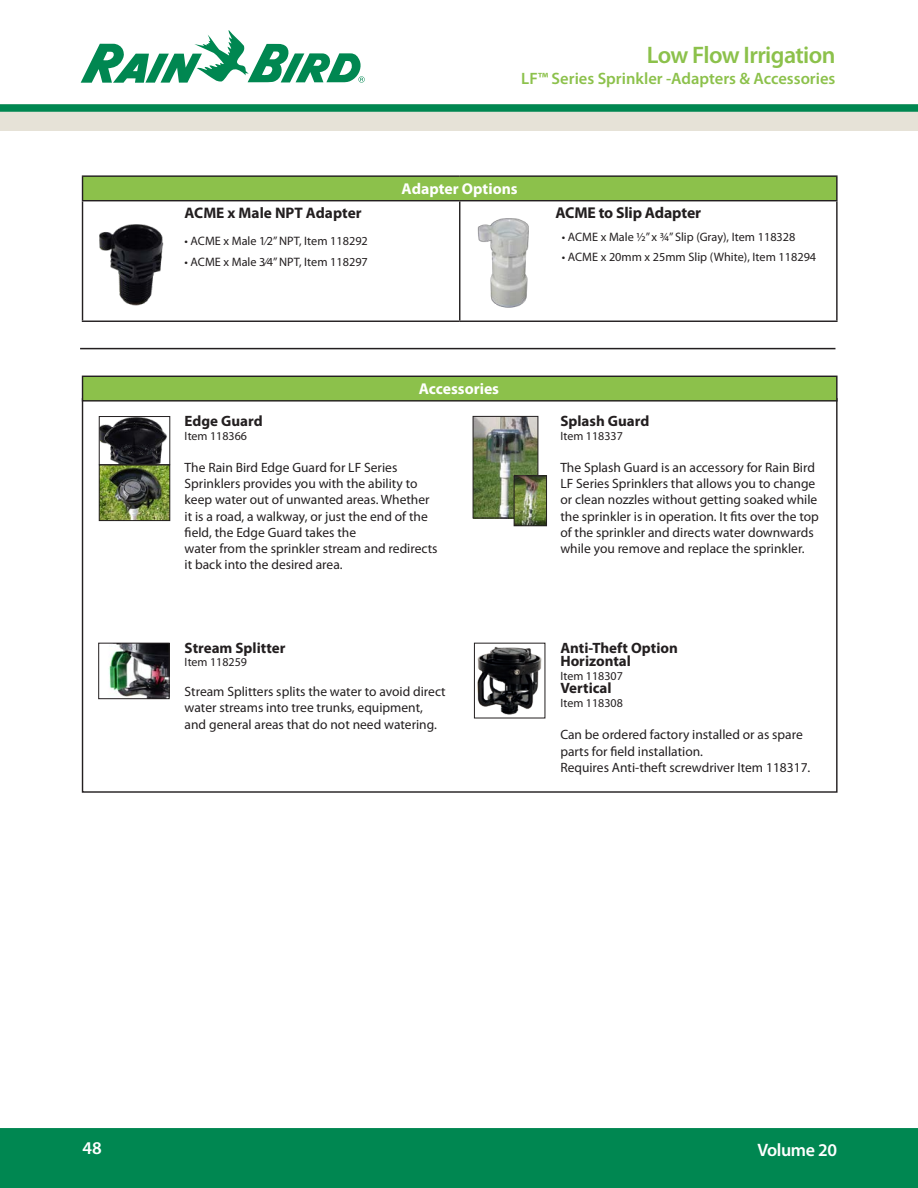
<style>
.page{position:relative;width:918px;height:1188px;background:#fff}
.page>*{position:absolute;margin:0;border:0;box-sizing:border-box;transform-origin:0 0}
.t1{font:600 24px "Myriad Pro";letter-spacing:-.025em;color:#8cc14b}
.t2{font:600 18px "Myriad Pro";letter-spacing:-.025em;color:#fff}
.t3{font:600 16.5px "Myriad Pro";color:#8cc14b}
.t4{font:700 15.75px "Myriad Pro";color:#fff}
.t5{font:700 15.75px "Myriad Pro";letter-spacing:-.01em;color:#231f20}
.t6{font:700 15.3px "Myriad Pro";color:#231f20}
.t7{font:700 15px/13.5px "Myriad Pro";color:#231f20}
.t8{font:13.5px/16.2px "Myriad Pro";color:#231f20}
.t9{font:12.3px "Myriad Pro";color:#231f20}
.t10{font:12px "Myriad Pro";color:#231f20}
</style>
<div class="page">
<div style="left:0;top:1128px;width:918px;height:60px;background:#008751"></div>
<div style="left:0;top:105px;width:918px;height:26px;background:#e6e2d7"></div>
<div style="left:0;top:104px;width:918px;height:8px;background:#008751"></div>
<svg style="left:81px;top:30px;width:284px;height:53px"></svg>
<div style="left:83px;top:376px;width:754px;height:25px;background:#8cc14b"></div>
<div style="left:82px;top:376px;width:756px;height:26px;border:1px solid #231f20"></div>
<img style="left:109px;top:645px;width:59px;height:52px">
<div style="left:98px;top:643px;width:72px;height:56px;border:1px solid #231f20"></div>
<hr style="left:80px;top:348px;width:755px;height:1px;background:#231f20">
<svg style="left:474px;top:642px;width:72px;height:77px"></svg>
<img style="left:99px;top:224px;width:65px;height:82px">
<img style="left:477px;top:218px;width:52px;height:90px">
<div style="left:83px;top:176px;width:754px;height:25px;background:#8cc14b"></div>
<hr style="left:82px;top:175px;width:378px;height:2px;background:#231f20">
<svg style="left:82px;top:177px;width:1px;height:23px"></svg>
<hr style="left:460px;top:175px;width:378px;height:2px;background:#231f20">
<hr style="left:836px;top:177px;width:2px;height:23px;background:#231f20">
<hr style="left:460px;top:200px;width:378px;height:1px;background:#231f20">
<hr style="left:836px;top:201px;width:2px;height:120px;background:#231f20">
<hr style="left:460px;top:321px;width:378px;height:1px;background:#231f20">
<hr style="left:82px;top:200px;width:378px;height:1px;background:#231f20">
<hr style="left:82px;top:201px;width:1px;height:120px;background:#231f20">
<hr style="left:459px;top:201px;width:1px;height:120px;background:#231f20">
<hr style="left:82px;top:321px;width:378px;height:1px;background:#231f20">
<img style="left:98px;top:416px;width:1px;height:86px">
<img style="left:101px;top:418px;width:67px;height:101px">
<div style="left:99px;top:416px;width:71px;height:49px;border:1px solid #231f20"></div>
<div style="left:99px;top:465px;width:71px;height:56px;border:1px solid #231f20"></div>
<img style="left:475px;top:418px;width:61px;height:98px">
<div style="left:473px;top:416px;width:65px;height:102px;border:1px solid #231f20"></div>
<img style="left:516px;top:478px;width:29px;height:46px">
<div style="left:514px;top:476px;width:33px;height:50px;border:1px solid #231f20"></div>
<p class="t1" style="left:647px;top:39px;width:190px">Low Flow Irrigation</p>
<p class="t3" style="left:521px;top:68px;width:316px">LF™ Series Sprinkler -Adapters &amp; Accessories</p>
<p class="t6" style="left:185px;top:203px;width:178px">ACME x Male NPT Adapter</p>
<p class="t9" style="left:185px;top:233px;width:185px">• ACME x Male 1⁄2” NPT, Item 118292</p>
<p class="t9" style="left:185px;top:254px;width:185px">• ACME x Male 3⁄4” NPT, Item 118297</p>
<p class="t4" style="left:402px;top:178px;width:118px">Adapter Options</p>
<p class="t5" style="left:555px;top:203px;width:147px">ACME to Slip Adapter</p>
<p class="t9" style="left:562px;top:229px;width:235px">• ACME x Male ½” x ¾” Slip (Gray), Item 118328</p>
<p class="t9" style="left:562px;top:249px;width:256px">• ACME x 20mm x 25mm Slip (White), Item 118294</p>
<p class="t4" style="left:419px;top:378px;width:82px">Accessories</p>
<p class="t7" style="left:185px;top:414px;width:80px">Edge Guard</p>
<p class="t10" style="left:185px;top:428px;width:64px">Item 118366</p>
<p class="t8" style="left:185px;top:459px;width:246px">The Rain Bird Edge Guard for LF Series Sprinklers provides you with the ability to keep water out of unwanted areas. Whether it is a road, a walkway, or just the end of the field, the Edge Guard takes the</p>
<p class="t8" style="left:185px;top:540px;width:254px">water from the sprinkler stream and redirects it back into the desired area.</p>
<p class="t7" style="left:185px;top:641px;width:102px">Stream Splitter</p>
<p class="t10" style="left:185px;top:655px;width:64px">Item 118259</p>
<p class="t8" style="left:185px;top:683px;width:263px">Stream Splitters splits the water to avoid direct water streams into tree trunks, equipment, and general areas that do not need watering.</p>
<p class="t7" style="left:560px;top:414px;width:90px">Splash Guard</p>
<p class="t10" style="left:560px;top:428px;width:64px">Item 118337</p>
<p class="t8" style="left:560px;top:459px;width:260px">The Splash Guard is an accessory for Rain Bird LF Series Sprinklers that allows you to change or clean nozzles without getting soaked while the sprinkler is in operation. It fits over the top of the sprinkler and directs water downwards while you remove and replace the sprinkler.</p>
<p class="t7" style="left:560px;top:641px;width:119px">Anti-Theft Option<br>Horizontal</p>
<p class="t10" style="left:560px;top:668px;width:64px">Item 118307</p>
<p class="t7" style="left:560px;top:681px;width:53px">Vertical</p>
<p class="t10" style="left:560px;top:695px;width:64px">Item 118308</p>
<p class="t8" style="left:560px;top:726px;width:252px">Can be ordered factory installed or as spare parts for field installation.<br>Requires Anti-theft screwdriver Item 118317.</p>
<h2 class="t2" style="left:83px;top:1136px;width:21px">48</h2>
<h2 class="t2" style="left:758px;top:1139px;width:81px">Volume 20</h2>
</div>
